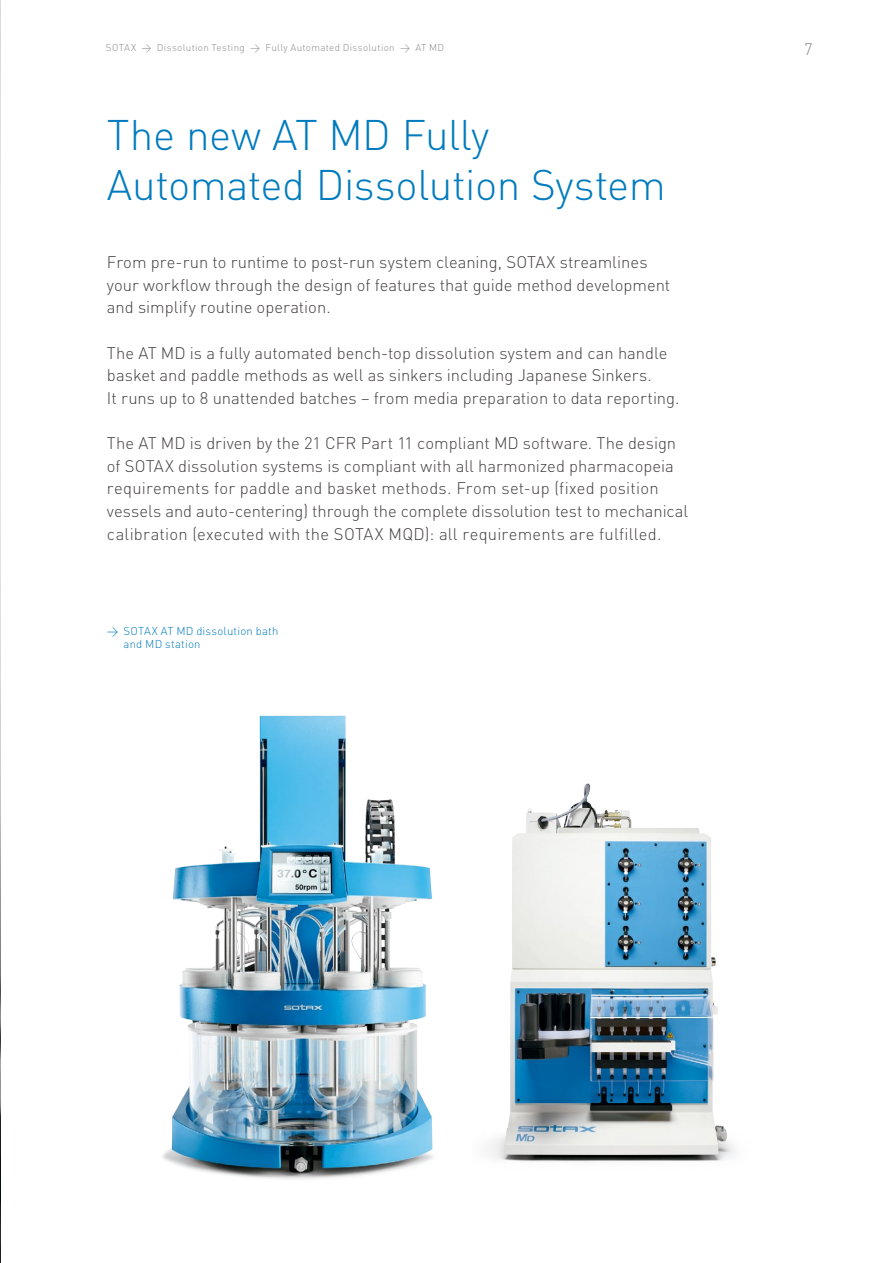
<style>
.page{position:relative;width:893px;height:1263px;background:#fff}
.page>*{position:absolute;margin:0;border:0;box-sizing:border-box;transform-origin:0 0}
.t1{font:300 42.3px/49.8px "DIN";letter-spacing:-.01em;color:#007bbe}
.t2{font:300 16.65px/22.6px "DIN";color:#433f40}
.t3{font:300 16.65px "DIN";color:#89878c}
.t4{font:300 11.25px/13.6px "DIN";letter-spacing:.02em;color:#007bbe}
.t5{font:300 9.75px "DIN";letter-spacing:.035em;color:#89878c}
</style>
<div class="page">
<img style="left:489px;top:783px;width:246px;height:379px">
<img style="left:162px;top:715px;width:271px;height:464px">
<img style="left:0;top:0;width:1px;height:1263px">
<p class="t5" style="left:106px;top:41px;width:340px">SOTAX &gt; Dissolution Testing &gt; Fully Automated Dissolution &gt; AT MD</p>
<h1 class="t1" style="left:107px;top:110px;width:560px">The new AT MD Fully<br>Automated Dissolution System</h1>
<p class="t2" style="left:107px;top:251px;width:565px">From pre-run to runtime to post-run system cleaning, SOTAX streamlines your workflow through the design of features that guide method development and simplify routine operation.</p>
<p class="t2" style="left:107px;top:341px;width:574px">The AT MD is a fully automated bench-top dissolution system and can handle basket and paddle methods as well as sinkers including Japanese Sinkers.<br>It runs up to 8 unattended batches – from media preparation to data reporting.</p>
<p class="t2" style="left:107px;top:432px;width:583px">The AT MD is driven by the 21 CFR Part 11 compliant MD software. The design of SOTAX dissolution systems is compliant with all harmonized pharmacopeia requirements for paddle and basket methods. From set-up (fixed position vessels and auto-centering) through the complete dissolution test to mechanical calibration (executed with the SOTAX MQD): all requirements are fulfilled.</p>
<p class="t2" style="left:254px;top:341px;width:10px">a</p>
<p class="t4" style="left:124px;top:624px;width:156px;text-indent:-17px">&gt; SOTAX AT MD dissolution bath and MD station</p>
<p class="t4" style="left:175px;top:637px;width:7px">a</p>
<p class="t3" style="left:804px;top:39px;width:10px">7</p>
</div>
